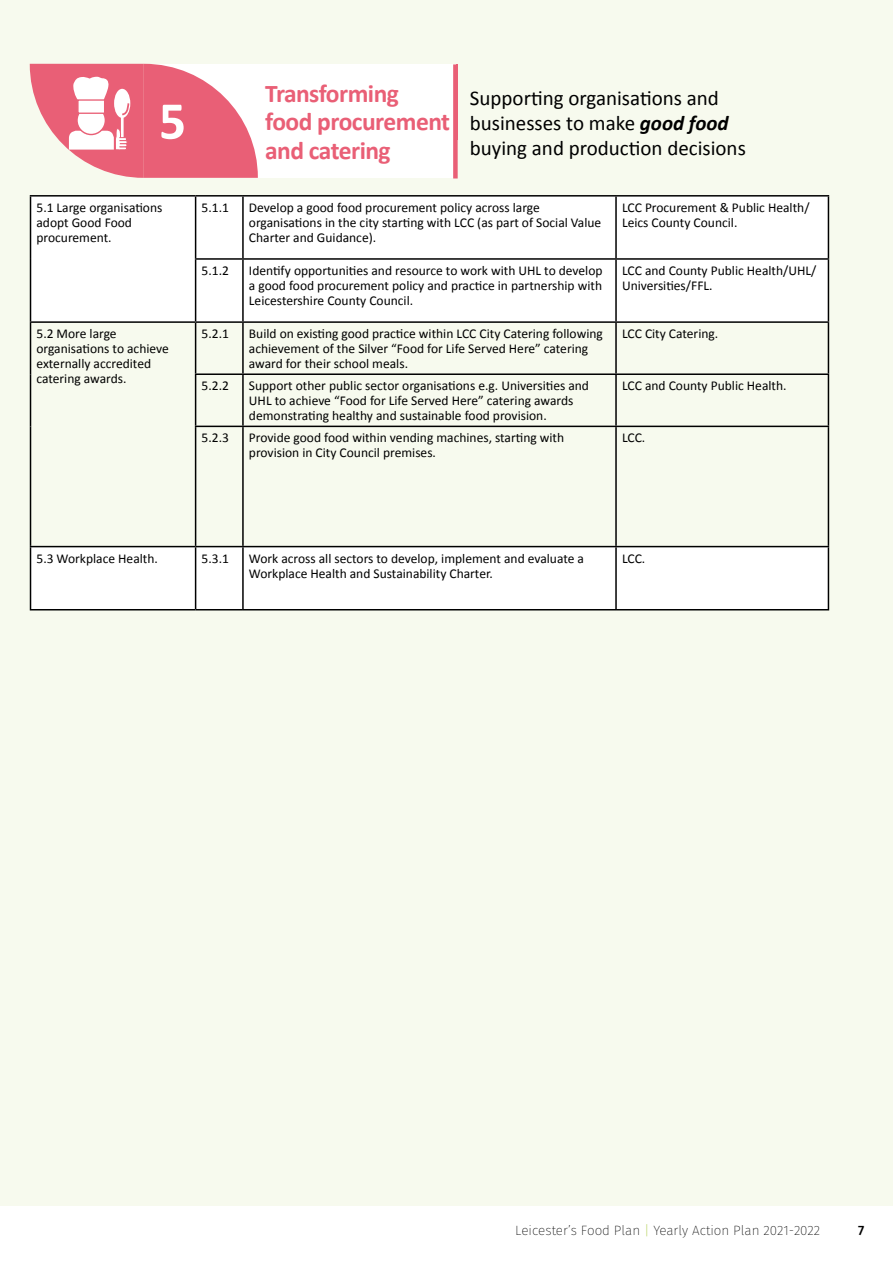
<style>
.page{position:relative;width:893px;height:1263px;background:#fff}
.page>*{position:absolute;margin:0;border:0;box-sizing:border-box;transform-origin:0 0}
.t1{font:700 53.7px "Calibri";color:#fff}
.t2{font:700 25.5px/28.5px "Calibri";letter-spacing:-.02em;color:#e95f76}
.t3{font:21px/25.2px "Calibri";color:#000}
.t4{font:13.5px/15px "Calibri";color:#000}
.t5{font:200 13.5px "Fira Sans";color:#000}
.t6{font:500 13.5px "Fira Sans";color:#000}
.s1{font-weight:700;font-style:italic}
.s2{color:#a2c62f}
</style>
<div class="page">
<div style="left:0;top:0;width:893px;height:1205px;background:#f7faee"></div>
<svg style="left:31px;top:197px;width:797px;height:412px"></svg>
<hr style="left:30px;top:195px;width:166px;height:2px;background:#000">
<hr style="left:30px;top:197px;width:1px;height:62px;background:#000">
<hr style="left:196px;top:195px;width:47px;height:2px;background:#000">
<hr style="left:195px;top:197px;width:1px;height:61px;background:#000">
<hr style="left:243px;top:195px;width:373px;height:2px;background:#000">
<hr style="left:242px;top:197px;width:2px;height:61px;background:#000">
<hr style="left:616px;top:195px;width:213px;height:2px;background:#000">
<hr style="left:615px;top:197px;width:2px;height:61px;background:#000">
<hr style="left:828px;top:197px;width:1px;height:61px;background:#000">
<hr style="left:30px;top:259px;width:1px;height:62px;background:#000">
<hr style="left:195px;top:258px;width:48px;height:2px;background:#000">
<hr style="left:195px;top:260px;width:1px;height:61px;background:#000">
<hr style="left:243px;top:258px;width:373px;height:2px;background:#000">
<hr style="left:242px;top:260px;width:2px;height:61px;background:#000">
<hr style="left:616px;top:258px;width:213px;height:2px;background:#000">
<hr style="left:615px;top:260px;width:2px;height:61px;background:#000">
<hr style="left:828px;top:260px;width:1px;height:61px;background:#000">
<hr style="left:30px;top:321px;width:166px;height:2px;background:#000">
<hr style="left:30px;top:323px;width:1px;height:51px;background:#000">
<hr style="left:196px;top:321px;width:47px;height:2px;background:#000">
<hr style="left:195px;top:323px;width:1px;height:50px;background:#000">
<hr style="left:243px;top:321px;width:373px;height:2px;background:#000">
<hr style="left:242px;top:323px;width:2px;height:50px;background:#000">
<hr style="left:616px;top:321px;width:213px;height:2px;background:#000">
<hr style="left:615px;top:323px;width:2px;height:50px;background:#000">
<hr style="left:828px;top:323px;width:1px;height:50px;background:#000">
<hr style="left:30px;top:374px;width:1px;height:52px;background:#000">
<hr style="left:195px;top:373px;width:48px;height:2px;background:#000">
<hr style="left:195px;top:375px;width:1px;height:51px;background:#000">
<hr style="left:243px;top:373px;width:373px;height:2px;background:#000">
<hr style="left:242px;top:375px;width:2px;height:51px;background:#000">
<hr style="left:616px;top:373px;width:213px;height:2px;background:#000">
<hr style="left:615px;top:375px;width:2px;height:51px;background:#000">
<hr style="left:828px;top:375px;width:1px;height:51px;background:#000">
<hr style="left:30px;top:426px;width:1px;height:120px;background:#000">
<hr style="left:195px;top:426px;width:48px;height:1px;background:#000">
<hr style="left:195px;top:427px;width:1px;height:119px;background:#000">
<hr style="left:243px;top:426px;width:373px;height:1px;background:#000">
<hr style="left:242px;top:427px;width:2px;height:119px;background:#000">
<hr style="left:616px;top:426px;width:213px;height:1px;background:#000">
<hr style="left:615px;top:427px;width:2px;height:119px;background:#000">
<hr style="left:828px;top:427px;width:1px;height:119px;background:#000">
<hr style="left:30px;top:546px;width:166px;height:1px;background:#000">
<hr style="left:30px;top:547px;width:1px;height:62px;background:#000">
<hr style="left:196px;top:546px;width:47px;height:1px;background:#000">
<hr style="left:195px;top:547px;width:1px;height:62px;background:#000">
<hr style="left:243px;top:546px;width:373px;height:1px;background:#000">
<hr style="left:242px;top:547px;width:2px;height:62px;background:#000">
<hr style="left:616px;top:546px;width:213px;height:1px;background:#000">
<hr style="left:615px;top:547px;width:2px;height:62px;background:#000">
<hr style="left:828px;top:547px;width:1px;height:62px;background:#000">
<hr style="left:30px;top:609px;width:166px;height:1px;background:#000">
<hr style="left:196px;top:609px;width:47px;height:1px;background:#000">
<hr style="left:243px;top:609px;width:373px;height:1px;background:#000">
<hr style="left:616px;top:609px;width:213px;height:1px;background:#000">
<div style="left:144px;top:64px;width:312px;height:113px;background:#fff"></div>
<svg style="left:30px;top:64px;width:228px;height:114px"></svg>
<div style="left:453px;top:64px;width:5px;height:114px;background:#e95f76"></div>
<p class="t1" style="left:159px;top:87px;width:29px">5</p>
<p class="t2" style="left:265px;top:78px;width:186px">Transforming food procurement and catering</p>
<p class="t3" style="left:470px;top:84px;width:277px">Supporting organisations and businesses to make <span class="s1">good food </span>buying and production decisions</p>
<p class="t4" style="left:37px;top:199px;width:127px">5.1 Large organisations adopt Good Food procurement.</p>
<p class="t4" style="left:202px;top:199px;width:29px">5.1.1</p>
<p class="t4" style="left:249px;top:199px;width:354px">Develop a good food procurement policy across large organisations in the city starting with LCC (as part of Social Value<br>Charter and Guidance).</p>
<p class="t4" style="left:622px;top:199px;width:189px">LCC Procurement &amp; Public Health/<br>Leics County Council.</p>
<p class="t4" style="left:202px;top:262px;width:29px">5.1.2</p>
<p class="t4" style="left:249px;top:262px;width:355px;text-align:justify">Identify opportunities and resource to work with UHL to develop a good food procurement policy and practice in partnership with Leicestershire County Council.</p>
<p class="t4" style="left:622px;top:262px;width:196px">LCC and County Public Health/UHL/<br>Universities/FFL.</p>
<p class="t4" style="left:37px;top:326px;width:134px">5.2 More large organisations to achieve externally accredited catering awards.</p>
<p class="t4" style="left:202px;top:326px;width:29px">5.2.1</p>
<p class="t4" style="left:249px;top:326px;width:355px">Build on existing good practice within LCC City Catering following achievement of the Silver “Food for Life Served Here” catering award for their school meals.</p>
<p class="t4" style="left:622px;top:326px;width:98px">LCC City Catering.</p>
<p class="t4" style="left:202px;top:378px;width:29px">5.2.2</p>
<p class="t4" style="left:249px;top:378px;width:342px">Support other public sector organisations e.g. Universities and<br>UHL to achieve “Food for Life Served Here” catering awards demonstrating healthy and sustainable food provision.</p>
<p class="t4" style="left:622px;top:378px;width:166px">LCC and County Public Health.</p>
<p class="t4" style="left:202px;top:430px;width:29px">5.2.3</p>
<p class="t4" style="left:249px;top:430px;width:317px">Provide good food within vending machines, starting with provision in City Council premises.</p>
<p class="t4" style="left:622px;top:430px;width:25px">LCC.</p>
<p class="t4" style="left:37px;top:550px;width:123px">5.3 Workplace Health.</p>
<p class="t4" style="left:202px;top:550px;width:29px">5.3.1</p>
<p class="t4" style="left:249px;top:550px;width:337px">Work across all sectors to develop, implement and evaluate a<br>Workplace Health and Sustainability Charter.</p>
<p class="t4" style="left:622px;top:550px;width:25px">LCC.</p>
<p class="t5" style="left:515px;top:1221px;width:306px">Leicester’s Food Plan <span class="s2">|</span> Yearly Action Plan 2021-2022</p>
<p class="t6" style="left:858px;top:1221px;width:8px">7</p>
</div>
